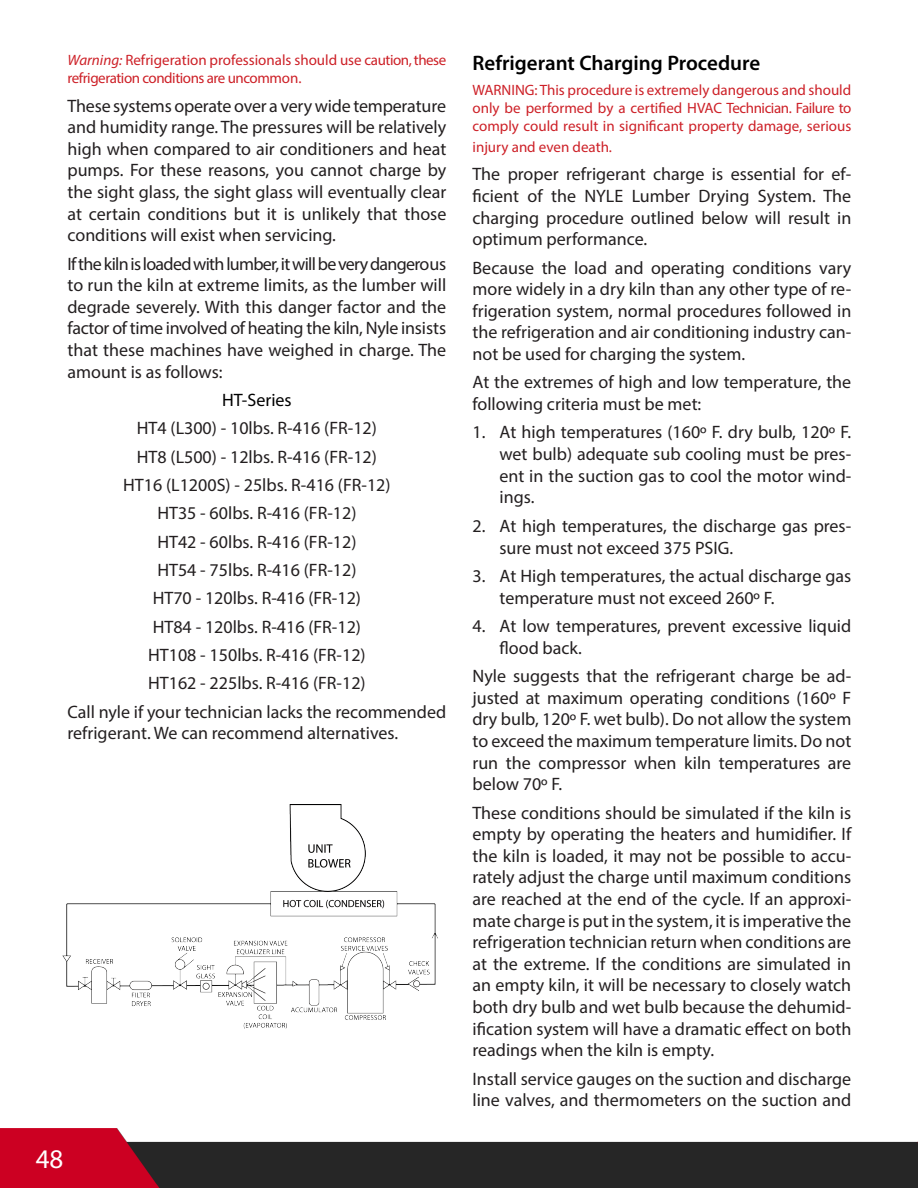
<style>
.page{position:relative;width:918px;height:1188px;background:#fff}
.page>*{position:absolute;margin:0;border:0;box-sizing:border-box;transform-origin:0 0}
.t1{font:27px "Myriad Pro";color:#fff}
.t2{font:600 21px "Myriad Pro";color:#000}
.t3{font:18px/21.6px "Myriad Pro";color:#231f20;text-align:justify}
.t4{font:18px "Myriad Pro";color:#000}
.t5{font:15px/18px "Myriad Pro";color:#cd2027;text-align:justify}
.t6{font:15px/18px "Myriad Pro";letter-spacing:-.03em;color:#cd2027}
.s1{font-style:italic}
</style>
<div class="page">
<img style="left:0;top:1129px;width:918px;height:59px">
<img style="left:62px;top:804px;width:376px;height:225px">
<p class="t6" style="left:68px;top:51px;width:380px"><span class="s1">Warning:</span> Refrigeration professionals should use caution, these refrigeration conditions are uncommon.</p>
<p class="t3" style="left:68px;top:94px;width:380px">These systems operate over a very wide temperature and humidity range. The pressures will be relatively high when compared to air conditioners and heat pumps. For these reasons, you cannot charge by the sight glass, the sight glass will eventually clear at certain conditions but it is unlikely that those conditions will exist when servicing.</p>
<p class="t3" style="left:68px;top:252px;width:380px">If the kiln is loaded with lumber, it will be very dangerous to run the kiln at extreme limits, as the lumber will degrade severely. With this danger factor and the factor of time involved of heating the kiln, Nyle insists that these machines have weighed in charge. The amount is as follows:</p>
<p class="t4" style="left:222px;top:389px;width:71px">HT-Series</p>
<p class="t3" style="left:137px;top:417px;width:242px">HT4 (L300) - 10lbs. R-416 (FR-12)</p>
<p class="t3" style="left:137px;top:445px;width:242px">HT8 (L500) - 12lbs. R-416 (FR-12)</p>
<p class="t3" style="left:123px;top:474px;width:269px">HT16 (L1200S) - 25lbs. R-416 (FR-12)</p>
<p class="t3" style="left:157px;top:502px;width:201px">HT35 - 60lbs. R-416 (FR-12)</p>
<p class="t3" style="left:157px;top:531px;width:201px">HT42 - 60lbs. R-416 (FR-12)</p>
<p class="t3" style="left:157px;top:559px;width:201px">HT54 - 75lbs. R-416 (FR-12)</p>
<p class="t3" style="left:153px;top:587px;width:210px">HT70 - 120lbs. R-416 (FR-12)</p>
<p class="t3" style="left:153px;top:616px;width:210px">HT84 - 120lbs. R-416 (FR-12)</p>
<p class="t3" style="left:148px;top:644px;width:219px">HT108 - 150lbs. R-416 (FR-12)</p>
<p class="t3" style="left:148px;top:672px;width:219px">HT162 - 225lbs. R-416 (FR-12)</p>
<p class="t3" style="left:68px;top:701px;width:380px">Call nyle if your technician lacks the recommended refrigerant. We can recommend alternatives.</p>
<h1 class="t1" style="left:36px;top:1143px;width:29px">48</h1>
<p class="t2" style="left:472px;top:49px;width:289px">Refrigerant Charging Procedure</p>
<p class="t5" style="left:472px;top:80px;width:380px">WARNING: This procedure is extremely dangerous and should only be performed by a certified HVAC Technician. Failure to comply could result in significant property damage, serious</p>
<p class="t5" style="left:472px;top:138px;width:141px">injury and even death.</p>
<p class="t3" style="left:472px;top:163px;width:380px">The proper refrigerant charge is essential for ef&shy;ficient of the NYLE Lumber Drying System. The charging procedure outlined below will result in optimum performance.</p>
<p class="t3" style="left:472px;top:256px;width:380px">Because the load and operating conditions vary more widely in a dry kiln than any other type of re&shy;frigeration system, normal procedures followed in the refrigeration and air conditioning industry can&shy;not be used for charging the system.</p>
<p class="t3" style="left:472px;top:371px;width:380px">At the extremes of high and low temperature, the following criteria must be met:</p>
<p class="t3" style="left:500px;top:421px;width:353px;text-indent:-27px">1. At high temperatures (160º F. dry bulb, 120º F. wet bulb) adequate sub cooling must be pres&shy;ent in the suction gas to cool the motor wind&shy;ings.</p>
<p class="t3" style="left:500px;top:515px;width:353px;text-indent:-27px">2. At high temperatures, the discharge gas pres&shy;sure must not exceed 375 PSIG.</p>
<p class="t3" style="left:500px;top:565px;width:353px;text-indent:-27px">3. At High temperatures, the actual discharge gas temperature must not exceed 260º F.</p>
<p class="t3" style="left:500px;top:615px;width:353px;text-indent:-27px">4. At low temperatures, prevent excessive liquid flood back.</p>
<p class="t3" style="left:472px;top:665px;width:380px">Nyle suggests that the refrigerant charge be ad&shy;justed at maximum operating conditions (160º F dry bulb, 120º F. wet bulb). Do not allow the system to exceed the maximum temperature limits. Do not run the compressor when kiln temperatures are below 70º F.</p>
<p class="t3" style="left:472px;top:801px;width:380px">These conditions should be simulated if the kiln is empty by operating the heaters and humidifier. If the kiln is loaded, it may not be possible to accu&shy;rately adjust the charge until maximum conditions are reached at the end of the cycle. If an approxi&shy;mate charge is put in the system, it is imperative the refrigeration technician return when conditions are at the extreme. If the conditions are simulated in an empty kiln, it will be necessary to closely watch both dry bulb and wet bulb because the dehumid&shy;ification system will have a dramatic effect on both readings when the kiln is empty.</p>
<p class="t3" style="left:472px;top:1067px;width:380px">Install service gauges on the suction and discharge line valves, and thermometers on the suction and</p>
</div>
